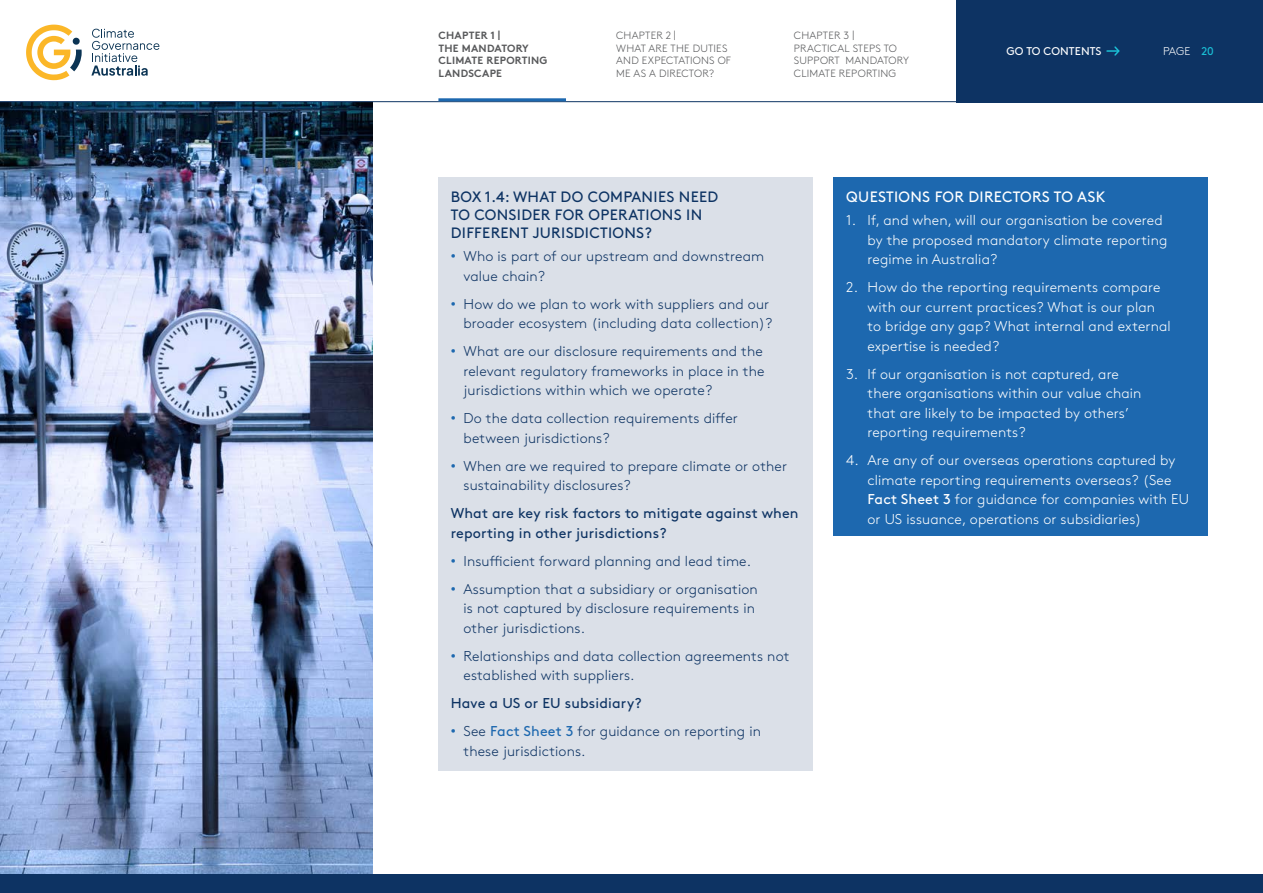
<style>
.page{position:relative;width:1263px;height:893px;background:#fff}
.page>*{position:absolute;margin:0;border:0;box-sizing:border-box;transform-origin:0 0}
.BOX_H3{font:15px/18px "Brown Std";letter-spacing:.02em;color:#0d3363}
.Shade_H1{font:15px "Brown Std";letter-spacing:.02em;color:#fff}
.t1{font:300 14.25px/19.5px "Brown Std";letter-spacing:.01em;color:#0d3363}
.t2{font:300 14.25px/19.5px "Brown Std";letter-spacing:.01em;color:#fff}
.BOX_Body_Copy{font:14.25px/19.5px "Brown Std";letter-spacing:.01em;color:#0d3363}
.t3{font:11.25px "Brown Std";letter-spacing:.01em;color:#fff}
.t4{font:300 11.25px "Brown Std";color:#fff}
.t5{font:300 10.5px/12.6px "Brown Std";letter-spacing:.02em;color:#58595b}
.t6{font:700 10.5px/12.6px "Brown Std";letter-spacing:.02em;color:#58595b}
.s1{font-weight:400;color:#1abfd5}
.s2{font-family:"Arial";font-weight:400;color:#1d68af}
.s3{font-weight:400;color:#1d68af}
.s4{font-weight:400}
</style>
<div class="page">
<img style="left:0;top:102px;width:372px;height:772px">
<div style="left:438px;top:178px;width:374px;height:74px;background:#dbe0e8"></div>
<div style="left:438px;top:238px;width:374px;height:57px;background:#dbe0e8"></div>
<div style="left:438px;top:285px;width:374px;height:57px;background:#dbe0e8"></div>
<div style="left:438px;top:333px;width:374px;height:76px;background:#dbe0e8"></div>
<div style="left:438px;top:400px;width:374px;height:57px;background:#dbe0e8"></div>
<div style="left:438px;top:447px;width:374px;height:58px;background:#dbe0e8"></div>
<div style="left:438px;top:495px;width:374px;height:57px;background:#dbe0e8"></div>
<div style="left:438px;top:542px;width:374px;height:38px;background:#dbe0e8"></div>
<div style="left:438px;top:570px;width:374px;height:77px;background:#dbe0e8"></div>
<div style="left:438px;top:637px;width:374px;height:58px;background:#dbe0e8"></div>
<div style="left:438px;top:685px;width:374px;height:38px;background:#dbe0e8"></div>
<div style="left:438px;top:713px;width:374px;height:57px;background:#dbe0e8"></div>
<div style="left:833px;top:178px;width:375px;height:36px;background:#1d68af"></div>
<div style="left:833px;top:202px;width:375px;height:74px;background:#1d68af"></div>
<div style="left:833px;top:269px;width:375px;height:94px;background:#1d68af"></div>
<div style="left:833px;top:355px;width:375px;height:94px;background:#1d68af"></div>
<div style="left:833px;top:442px;width:375px;height:94px;background:#1d68af"></div>
<svg style="left:0;top:0;width:957px;height:102px"></svg>
<div style="left:0;top:874px;width:1263px;height:19px;background:#0d3363"></div>
<div style="left:957px;top:0;width:306px;height:102px;background:#0d3363"></div>
<svg style="left:1107px;top:46px;width:13px;height:10px"></svg>
<svg style="left:91px;top:29px;width:68px;height:47px"></svg>
<svg style="left:26px;top:25px;width:56px;height:55px"></svg>
<hr style="left:438px;top:98px;width:128px;height:3px;background:#1d68af">
<p class="t6" style="left:438px;top:29px;width:110px">CHAPTER 1 |<br>THE MANDATORY<br>CLIMATE REPORTING<br>LANDSCAPE</p>
<p class="t5" style="left:616px;top:29px;width:116px">CHAPTER 2 |<br>WHAT ARE THE DUTIES<br>AND EXPECTATIONS OF<br>ME AS A DIRECTOR?</p>
<p class="t5" style="left:794px;top:29px;width:116px">CHAPTER 3 |<br>PRACTICAL STEPS TO<br>SUPPORT MANDATORY<br>CLIMATE REPORTING</p>
<p class="t3" style="left:1006px;top:45px;width:97px">GO TO CONTENTS</p>
<p class="t4" style="left:1163px;top:45px;width:52px">PAGE <span class="s1">20</span></p>
<p class="BOX_H3" style="left:451px;top:187px;width:269px">BOX 1.4: WHAT DO COMPANIES NEED<br>TO CONSIDER FOR OPERATIONS IN<br>DIFFERENT JURISDICTIONS?</p>
<p class="t1" style="left:463px;top:247px;width:302px;text-indent:-13px"><span class="s2">•</span> Who is part of our upstream and downstream value chain?</p>
<p class="t1" style="left:451px;top:294px;width:323px;text-align:right"><span class="s2">•</span> How do we plan to work with suppliers and our broader ecosystem (including data collection)?</p>
<p class="t1" style="left:463px;top:342px;width:303px;text-indent:-13px"><span class="s2">•</span> What are our disclosure requirements and the relevant regulatory frameworks in place in the jurisdictions within which we operate?</p>
<p class="t1" style="left:463px;top:409px;width:276px;text-indent:-13px"><span class="s2">•</span> Do the data collection requirements differ between jurisdictions?</p>
<p class="t1" style="left:463px;top:456px;width:325px;text-indent:-13px"><span class="s2">•</span> When are we required to prepare climate or other sustainability disclosures?</p>
<p class="BOX_Body_Copy" style="left:451px;top:504px;width:349px">What are key risk factors to mitigate against when reporting in other jurisdictions?</p>
<p class="t1" style="left:451px;top:551px;width:302px"><span class="s2">•</span> Insufficient forward planning and lead time.</p>
<p class="t1" style="left:463px;top:579px;width:296px;text-indent:-13px"><span class="s2">•</span> Assumption that a subsidiary or organisation is not captured by disclosure requirements in other jurisdictions.</p>
<p class="t1" style="left:463px;top:646px;width:327px;text-indent:-13px"><span class="s2">•</span> Relationships and data collection agreements not established with suppliers.</p>
<p class="BOX_Body_Copy" style="left:451px;top:694px;width:192px">Have a US or EU subsidiary?</p>
<p class="t1" style="left:463px;top:722px;width:299px;text-indent:-13px"><span class="s2">•</span> See <span class="s3">Fact Sheet 3</span> for guidance on reporting in these jurisdictions.</p>
<h4 class="Shade_H1" style="left:846px;top:188px;width:261px">QUESTIONS FOR DIRECTORS TO ASK</h4>
<p class="t2" style="left:867px;top:211px;width:301px;text-indent:-21px">1. If, and when, will our organisation be covered by the proposed mandatory climate reporting regime in Australia?</p>
<p class="t2" style="left:867px;top:278px;width:305px;text-indent:-21px">2. How do the reporting requirements compare with our current practices? What is our plan to bridge any gap? What internal and external expertise is needed?</p>
<p class="t2" style="left:867px;top:364px;width:275px;text-indent:-21px">3. If our organisation is not captured, are there organisations within our value chain that are likely to be impacted by others’ reporting requirements?</p>
<p class="t2" style="left:867px;top:451px;width:323px;text-indent:-21px">4. Are any of our overseas operations captured by climate reporting requirements overseas? (See <span class="s4">Fact Sheet 3</span> for guidance for companies with EU or US issuance, operations or subsidiaries)</p>
</div>
